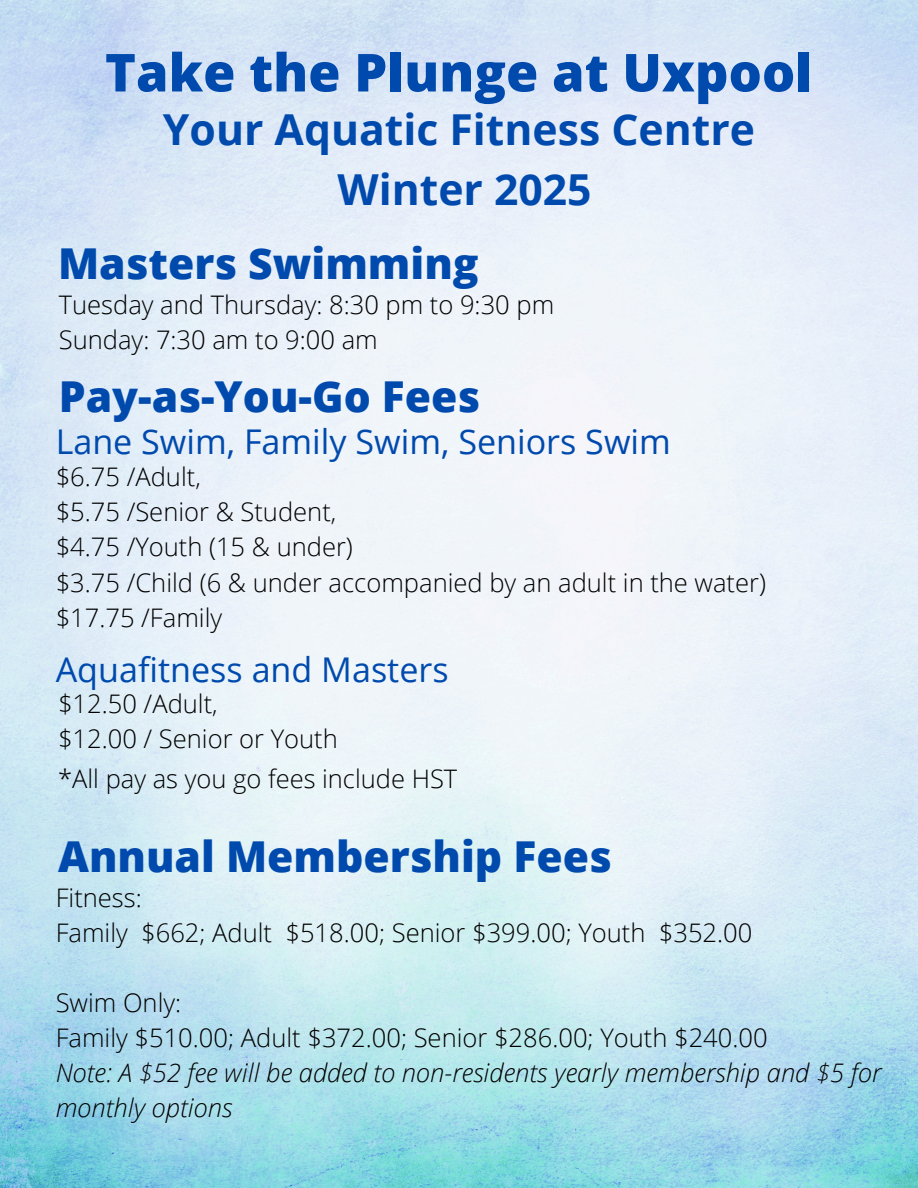
<style>
.page{position:relative;width:918px;height:1188px;background:#fff}
.page>*{position:absolute;margin:0;border:0;box-sizing:border-box;transform-origin:0 0}
.t1{font:800 52.35px "Open Sans";color:#004aad}
.t2{font:700 42.75px/59.7px "Open Sans";color:#004aad;text-align:center}
.t3{font:800 42.6px "Open Sans";color:#004aad}
.t4{font:34.05px "Open Sans";color:#004aad}
.t5{font:300 25.5px "Open Sans";color:#000}
.t6{font:italic 300 25.5px/35.1px "Open Sans";color:#000}
</style>
<div class="page">
<img style="left:0;top:0;width:918px;height:1188px">
<h1 class="t1" style="left:105px;top:36px;width:709px">Take the Plunge at Uxpool</h1>
<h2 class="t2" style="left:163px;top:99px;width:594px">Your Aquatic Fitness Centre<br>Winter 2025</h2>
<h2 class="t3" style="left:58px;top:233px;width:422px">Masters Swimming</h2>
<p class="t5" style="left:59px;top:287px;width:497px">Tuesday and Thursday: 8:30 pm to 9:30 pm</p>
<p class="t5" style="left:59px;top:322px;width:320px">Sunday: 7:30 am to 9:00 am</p>
<h2 class="t3" style="left:59px;top:367px;width:423px">Pay-as-You-Go Fees</h2>
<p class="t4" style="left:56px;top:417px;width:617px">Lane Swim, Family Swim, Seniors Swim</p>
<h3 class="t5" style="left:56px;top:459px;width:147px">$6.75 /Adult,</h3>
<p class="t5" style="left:56px;top:494px;width:282px">$5.75 /Senior &amp; Student,</p>
<p class="t5" style="left:56px;top:529px;width:299px">$4.75 /Youth (15 &amp; under)</p>
<p class="t5" style="left:56px;top:564px;width:712px">$3.75 /Child (6 &amp; under accompanied by an adult in the water)</p>
<p class="t5" style="left:56px;top:600px;width:168px">$17.75 /Family</p>
<h3 class="t4" style="left:56px;top:646px;width:394px">Aquafitness and Masters</h3>
<p class="t5" style="left:58px;top:686px;width:161px">$12.50 /Adult,</p>
<p class="t5" style="left:58px;top:721px;width:281px">$12.00 / Senior or Youth</p>
<p class="t5" style="left:58px;top:761px;width:401px">*All pay as you go fees include HST</p>
<h2 class="t3" style="left:58px;top:826px;width:555px">Annual Membership Fees</h2>
<p class="t5" style="left:56px;top:879px;width:88px">Fitness:</p>
<p class="t5" style="left:56px;top:914px;width:698px">Family $662; Adult $518.00; Senior $399.00; Youth $352.00</p>
<p class="t5" style="left:56px;top:985px;width:127px">Swim Only:</p>
<p class="t5" style="left:56px;top:1020px;width:713px">Family $510.00; Adult $372.00; Senior $286.00; Youth $240.00</p>
<p class="t6" style="left:56px;top:1055px;width:827px">Note: A $52 fee will be added to non-residents yearly membership and $5 for monthly options</p>
</div>
